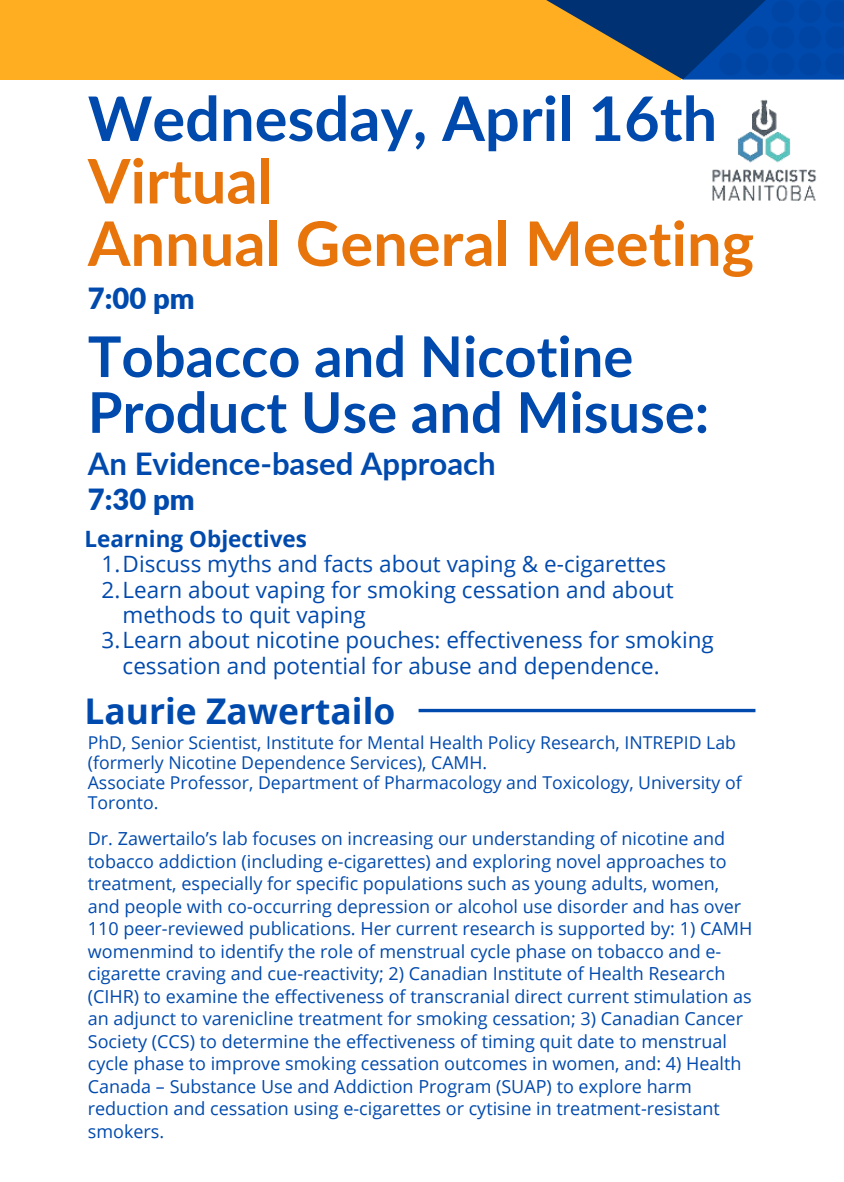
<style>
.page{position:relative;width:844px;height:1182px;background:#fff}
.page>*{position:absolute;margin:0;border:0;box-sizing:border-box;transform-origin:0 0}
.t1{font:700 61.43px/62.6px "Lato";color:#e8750b}
.t2{font:700 61.43px "Lato";color:#004aad}
.t3{font:700 56.02px/55.8px "Lato";color:#004aad}
.t4{font:700 35.32px "Open Sans";color:#004aad}
.t5{font:700 31.05px "Lato";color:#004aad}
.t6{font:900 29.25px "Lato";color:#004aad}
.t7{font:22.5px "Open Sans";color:#004aad}
.t8{font:700 22.5px "Open Sans";color:#004aad}
.t9{font:18px/22.5px "Open Sans";color:#004aad}
.t10{font:17.78px/20px "Open Sans";color:#004aad}
</style>
<div class="page">
<svg style="left:418px;top:708px;width:337px;height:4px"></svg>
<div style="left:0;top:0;width:681px;height:80px;background:#ffad21"></div>
<svg style="left:546px;top:0;width:137px;height:80px"></svg>
<svg style="left:683px;top:0;width:161px;height:80px;background:#043d88"></svg>
<svg style="left:719px;top:0;width:125px;height:75px;background:#0044a1"></svg>
<img style="left:712px;top:99px;width:105px;height:102px">
<h1 class="t2" style="left:88px;top:73px;width:631px">Wednesday, April 16th</h1>
<h1 class="t1" style="left:88px;top:147px;width:668px">Virtual<br>Annual General Meeting</h1>
<h3 class="t6" style="left:88px;top:277px;width:108px">7:00 pm</h3>
<h2 class="t3" style="left:88px;top:326px;width:623px">Tobacco and Nicotine<br>Product Use and Misuse:</h2>
<h3 class="t5" style="left:88px;top:440px;width:409px">An Evidence-based Approach</h3>
<h3 class="t6" style="left:88px;top:477px;width:108px">7:30 pm</h3>
<p class="t8" style="left:84px;top:523px;width:224px">Learning Objectives</p>
<p class="t7" style="left:102px;top:548px;width:566px">1.Discuss myths and facts about vaping &amp; e-cigarettes</p>
<p class="t7" style="left:102px;top:574px;width:574px">2.Learn about vaping for smoking cessation and about</p>
<p class="t7" style="left:123px;top:599px;width:245px">methods to quit vaping</p>
<p class="t7" style="left:102px;top:624px;width:614px">3.Learn about nicotine pouches: effectiveness for smoking</p>
<p class="t7" style="left:123px;top:650px;width:539px">cessation and potential for abuse and dependence.</p>
<h3 class="t4" style="left:84px;top:686px;width:312px">Laurie Zawertailo</h3>
<p class="t10" style="left:88px;top:732px;width:655px">PhD, Senior Scientist, Institute for Mental Health Policy Research, INTREPID Lab (formerly Nicotine Dependence Services), CAMH.<br>Associate Professor, Department of Pharmacology and Toxicology, University of Toronto.</p>
<p class="t9" style="left:88px;top:826px;width:666px">Dr. Zawertailo’s lab focuses on increasing our understanding of nicotine and tobacco addiction (including e-cigarettes) and exploring novel approaches to treatment, especially for specific populations such as young adults, women, and people with co-occurring depression or alcohol use disorder and has over 110 peer-reviewed publications. Her current research is supported by: 1) CAMH womenmind to identify the role of menstrual cycle phase on tobacco and e&shy;cigarette craving and cue-reactivity; 2) Canadian Institute of Health Research (CIHR) to examine the effectiveness of transcranial direct current stimulation as an adjunct to varenicline treatment for smoking cessation; 3) Canadian Cancer Society (CCS) to determine the effectiveness of timing quit date to menstrual cycle phase to improve smoking cessation outcomes in women, and: 4) Health Canada – Substance Use and Addiction Program (SUAP) to explore harm reduction and cessation using e-cigarettes or cytisine in treatment-resistant smokers.</p>
</div>
